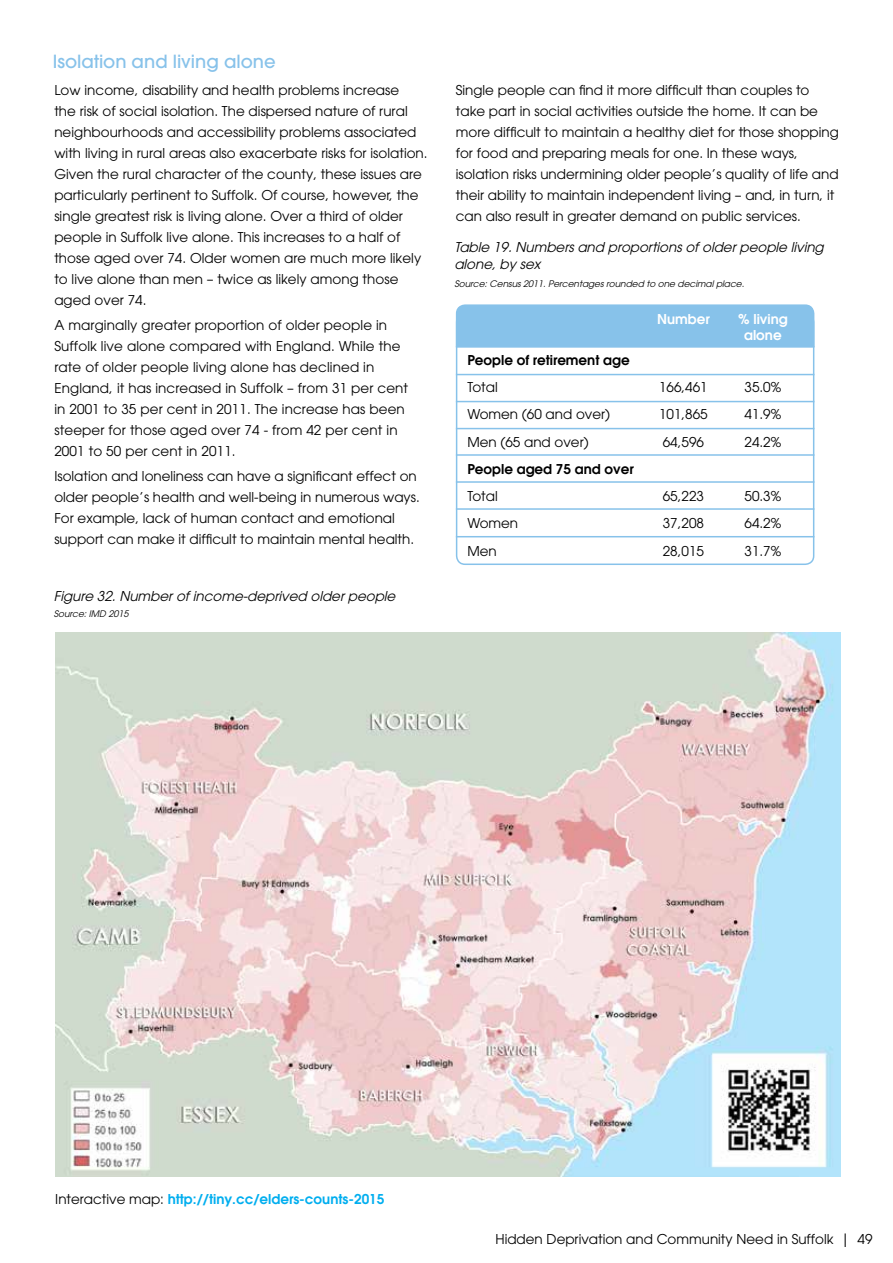
<style>
.page{position:relative;width:893px;height:1263px;background:#fff}
.page>*{position:absolute;margin:0;border:0;box-sizing:border-box;transform-origin:0 0}
.t1{font:500 18px "Avant Garde LT";color:#87c2ea}
.t2{font:13.5px/21px "Avant Garde LT";letter-spacing:.005em;color:#000}
.t3{font:italic 13.5px/16.5px "Avant Garde LT";color:#000}
.t4{font:600 13.5px "Avant Garde LT";color:#00aeef}
.t5{font:600 13.5px "Avant Garde LT";color:#000}
.t6{font:600 13.5px/16.2px "Avant Garde LT";color:#fff;text-align:center}
.t7{font:italic 9px "Avant Garde LT";color:#000}
.s1{font-weight:400;color:#000}
</style>
<div class="page">
<img style="left:55px;top:632px;width:786px;height:545px">
<div style="left:456px;top:313px;width:358px;height:252px;border:2px solid #87c2ea;border-radius:9px"></div>
<div style="left:455px;top:304px;width:360px;height:44px;background:#87c2ea"></div>
<hr style="left:456px;top:346px;width:358px;height:2px;background:#87c2ea">
<hr style="left:456px;top:374px;width:358px;height:1px;background:#87c2ea">
<hr style="left:456px;top:401px;width:358px;height:1px;background:#87c2ea">
<hr style="left:456px;top:428px;width:358px;height:1px;background:#87c2ea">
<hr style="left:456px;top:454px;width:358px;height:2px;background:#87c2ea">
<hr style="left:456px;top:481px;width:358px;height:2px;background:#87c2ea">
<hr style="left:456px;top:508px;width:358px;height:2px;background:#87c2ea">
<hr style="left:456px;top:536px;width:358px;height:1px;background:#87c2ea">
<h1 class="t1" style="left:53px;top:50px;width:224px">Isolation and living alone</h1>
<p class="t2" style="left:54px;top:79px;width:375px">Low income, disability and health problems increase<br>the risk of social isolation. The dispersed nature of rural neighbourhoods and accessibility problems associated with living in rural areas also exacerbate risks for isolation.<br>Given the rural character of the county, these issues are particularly pertinent to Suffolk. Of course, however, the single greatest risk is living alone. Over a third of older people in Suffolk live alone. This increases to a half of those aged over 74. Older women are much more likely to live alone than men – twice as likely among those aged over 74.</p>
<p class="t2" style="left:54px;top:314px;width:355px">A marginally greater proportion of older people in Suffolk live alone compared with England. While the rate of older people living alone has declined in England, it has increased in Suffolk – from 31 per cent in 2001 to 35 per cent in 2011. The increase has been steeper for those aged over 74 - from 42 per cent in 2001 to 50 per cent in 2011.</p>
<p class="t2" style="left:54px;top:466px;width:367px">Isolation and loneliness can have a significant effect on older people’s health and well-being in numerous ways.<br>For example, lack of human contact and emotional support can make it difficult to maintain mental health.</p>
<p class="t3" style="left:54px;top:588px;width:343px">Figure 32. Number of income-deprived older people</p>
<p class="t7" style="left:54px;top:609px;width:76px">Source: IMD 2015</p>
<p class="t2" style="left:456px;top:79px;width:384px">Single people can find it more difficult than couples to take part in social activities outside the home. It can be more difficult to maintain a healthy diet for those shopping for food and preparing meals for one. In these ways, isolation risks undermining older people’s quality of life and their ability to maintain independent living – and, in turn, it can also result in greater demand on public services.</p>
<p class="t3" style="left:454px;top:239px;width:371px">Table 19. Numbers and proportions of older people living alone, by sex</p>
<p class="t7" style="left:454px;top:278px;width:291px">Source: Census 2011. Percentages rounded to one decimal place.</p>
<p class="t6" style="left:657px;top:311px;width:54px">Number</p>
<p class="t6" style="left:738px;top:311px;width:51px">% living alone</p>
<p class="t5" style="left:467px;top:351px;width:164px">People of retirement age</p>
<p class="t2" style="left:467px;top:377px;width:32px">Total</p>
<p class="t2" style="left:659px;top:377px;width:50px">166,461</p>
<p class="t2" style="left:745px;top:377px;width:38px">35.0%</p>
<p class="t2" style="left:467px;top:404px;width:144px">Women (60 and over)</p>
<p class="t2" style="left:659px;top:404px;width:50px">101,865</p>
<p class="t2" style="left:745px;top:404px;width:38px">41.9%</p>
<p class="t2" style="left:467px;top:431px;width:123px">Men (65 and over)</p>
<p class="t2" style="left:663px;top:431px;width:43px">64,596</p>
<p class="t2" style="left:745px;top:431px;width:38px">24.2%</p>
<p class="t5" style="left:467px;top:460px;width:168px">People aged 75 and over</p>
<p class="t2" style="left:467px;top:486px;width:32px">Total</p>
<p class="t2" style="left:663px;top:486px;width:43px">65,223</p>
<p class="t2" style="left:745px;top:486px;width:38px">50.3%</p>
<p class="t2" style="left:467px;top:513px;width:52px">Women</p>
<p class="t2" style="left:663px;top:513px;width:43px">37,208</p>
<p class="t2" style="left:745px;top:513px;width:38px">64.2%</p>
<p class="t2" style="left:467px;top:540px;width:31px">Men</p>
<p class="t2" style="left:663px;top:540px;width:43px">28,015</p>
<p class="t2" style="left:745px;top:540px;width:38px">31.7%</p>
<p class="t4" style="left:55px;top:1190px;width:331px"><span class="s1">Interactive map:</span> http://tiny.cc/elders-counts-2015</p>
<p class="t2" style="left:495px;top:1229px;width:378px">Hidden Deprivation and Community Need in Suffolk | 49</p>
</div>
